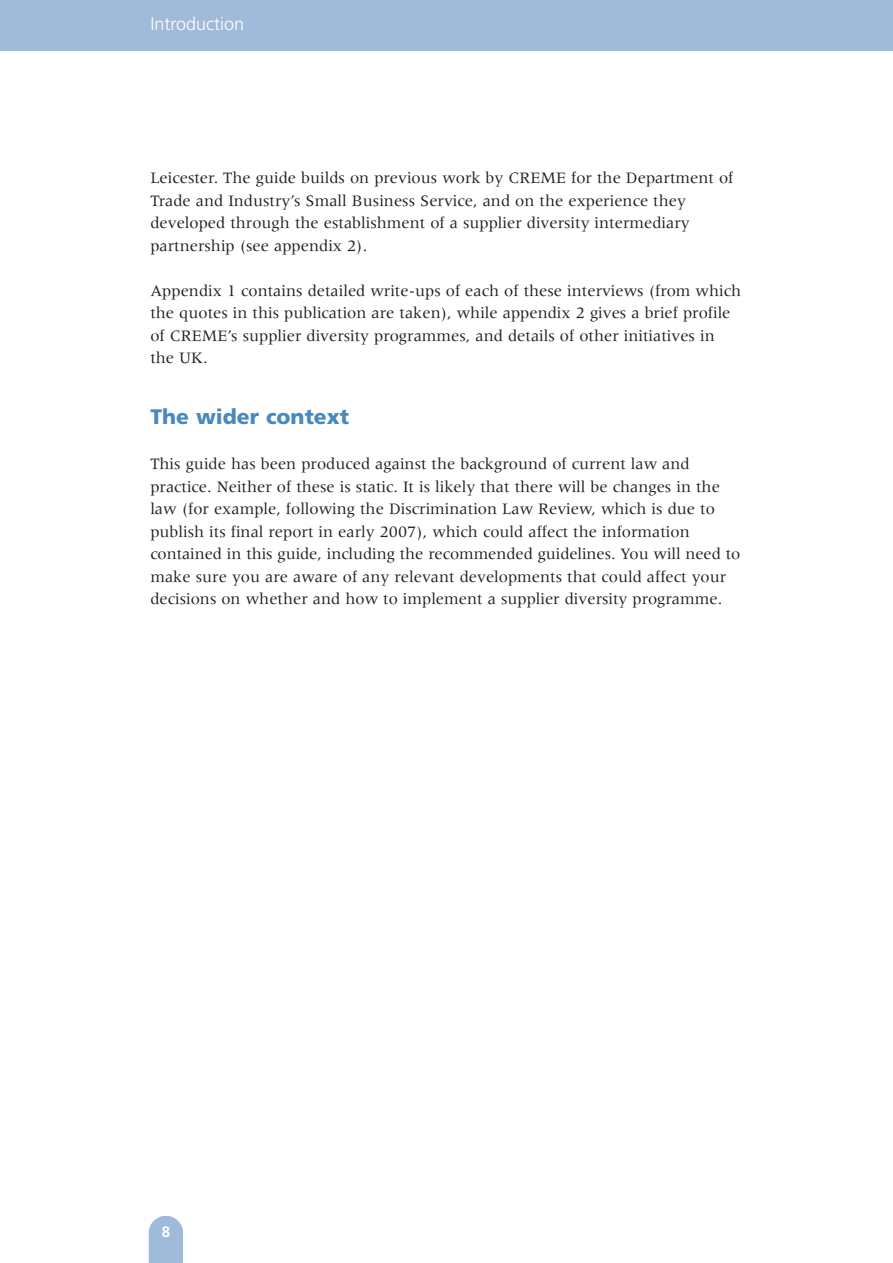
<style>
.page{position:relative;width:893px;height:1263px;background:#fff}
.page>*{position:absolute;margin:0;border:0;box-sizing:border-box;transform-origin:0 0}
.t1{font:900 21px "Frutiger";color:#4a89be}
.t2{font:300 18px "Frutiger";color:#fff}
.t3{font:16.5px/22.5px "Meridien";color:#231f20}
.t4{font:700 15px "Frutiger";color:#fff}
</style>
<div class="page">
<div style="left:0;top:0;width:892px;height:51px;background:#a0bada"></div>
<svg style="left:149px;top:1216px;width:34px;height:47px"></svg>
<p class="t2" style="left:150px;top:17px;width:95px">Introduction</p>
<p class="t3" style="left:150px;top:168px;width:584px">Leicester. The guide builds on previous work by CREME for the Department of Trade and Industry’s Small Business Service, and on the experience they developed through the establishment of a supplier diversity intermediary partnership (see appendix 2).</p>
<p class="t3" style="left:150px;top:281px;width:592px">Appendix 1 contains detailed write-ups of each of these interviews (from which the quotes in this publication are taken), while appendix 2 gives a brief profile of CREME’s supplier diversity programmes, and details of other initiatives in the UK.</p>
<p class="t1" style="left:150px;top:409px;width:200px">The wider context</p>
<p class="t3" style="left:150px;top:454px;width:591px">This guide has been produced against the background of current law and practice. Neither of these is static. It is likely that there will be changes in the law (for example, following the Discrimination Law Review, which is due to publish its final report in early 2007), which could affect the information contained in this guide, including the recommended guidelines. You will need to make sure you are aware of any relevant developments that could affect your decisions on whether and how to implement a supplier diversity programme.</p>
<p class="t4" style="left:162px;top:1225px;width:10px">8</p>
</div>
